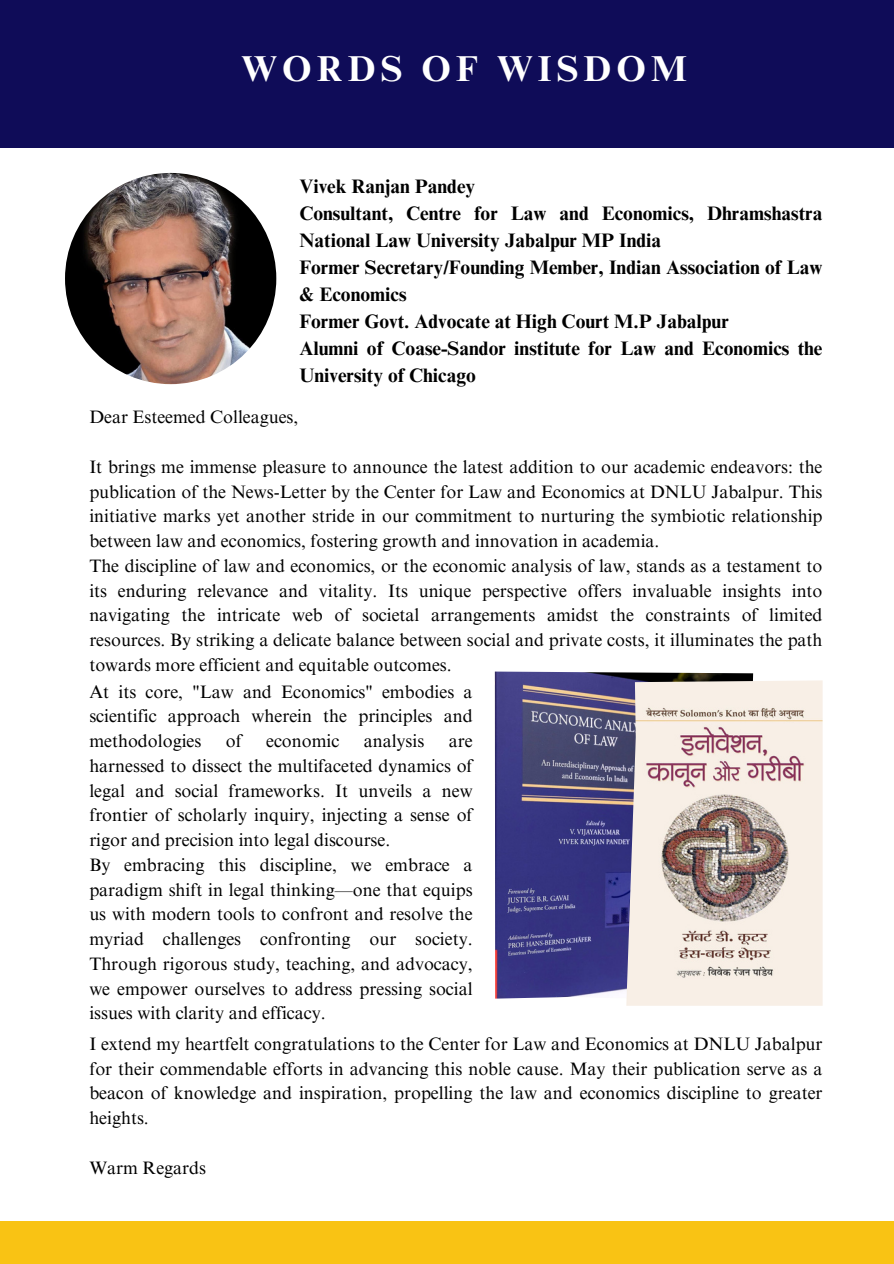
<style>
.page{position:relative;width:894px;height:1264px;background:#fff}
.page>*{position:absolute;margin:0;border:0;box-sizing:border-box;transform-origin:0 0}
.t1{font:700 36px "Times NRMT Pro";letter-spacing:.14em;color:#fff}
.t2{font:700 19.5px/27px "Times NRMT Pro";color:#000}
.t3{font:18px/24.8px "Times NRMT Pro";color:#000;text-align:justify}
</style>
<div class="page">
<div style="left:0;top:0;width:893px;height:148px;background:#0f0c58"></div>
<div style="left:0;top:1221px;width:893px;height:42px;background:#f9c314"></div>
<img style="left:65px;top:172px;width:212px;height:213px">
<img style="left:494px;top:671px;width:259px;height:328px">
<img style="left:626px;top:680px;width:196px;height:325px">
<p class="t1" style="left:241px;top:55px;width:446px">WORDS OF WISDOM</p>
<p class="t2" style="left:299px;top:175px;width:524px">Vivek Ranjan Pandey<br>Consultant, Centre for Law and Economics, Dhramshastra National Law University Jabalpur MP India<br>Former Secretary/Founding Member, Indian Association of Law &amp; Economics<br>Former Govt. Advocate at High Court M.P Jabalpur<br>Alumni of Coase-Sandor institute for Law and Economics the University of Chicago</p>
<p class="t3" style="left:89px;top:407px;width:210px">Dear Esteemed Colleagues,</p>
<h2 class="t3" style="left:89px;top:456px;width:734px">It brings me immense pleasure to announce the latest addition to our academic endeavors: the publication of the News-Letter by the Center for Law and Economics at DNLU Jabalpur. This initiative marks yet another stride in our commitment to nurturing the symbiotic relationship between law and economics, fostering growth and innovation in academia.</h2>
<p class="t3" style="left:89px;top:555px;width:734px">The discipline of law and economics, or the economic analysis of law, stands as a testament to its enduring relevance and vitality. Its unique perspective offers invaluable insights into navigating the intricate web of societal arrangements amidst the constraints of limited resources. By striking a delicate balance between social and private costs, it illuminates the path towards more efficient and equitable outcomes.</p>
<p class="t3" style="left:89px;top:681px;width:384px">At its core, "Law and Economics" embodies a scientific approach wherein the principles and methodologies</p>
<p class="t3" style="left:226px;top:730px;width:17px">of</p>
<p class="t3" style="left:266px;top:730px;width:75px">economic</p>
<p class="t3" style="left:363px;top:730px;width:62px">analysis</p>
<p class="t3" style="left:89px;top:730px;width:384px;text-indent:359px">are harnessed to dissect the multifaceted dynamics of legal and social frameworks. It unveils a new frontier of scholarly inquiry, injecting a sense of rigor and precision into legal discourse.</p>
<p class="t3" style="left:89px;top:854px;width:384px">By embracing this discipline, we embrace a paradigm shift in legal thinking—one that equips us with modern tools to confront and resolve the myriad challenges confronting our society.<br>Through rigorous study, teaching, and advocacy, we empower ourselves to address pressing social issues with clarity and efficacy.</p>
<p class="t3" style="left:89px;top:1033px;width:734px">I extend my heartfelt congratulations to the Center for Law and Economics at DNLU Jabalpur for their commendable efforts in advancing this noble cause. May their publication serve as a beacon of knowledge and inspiration, propelling the law and economics discipline to greater heights.</p>
<p class="t3" style="left:89px;top:1157px;width:118px">Warm Regards</p>
</div>
